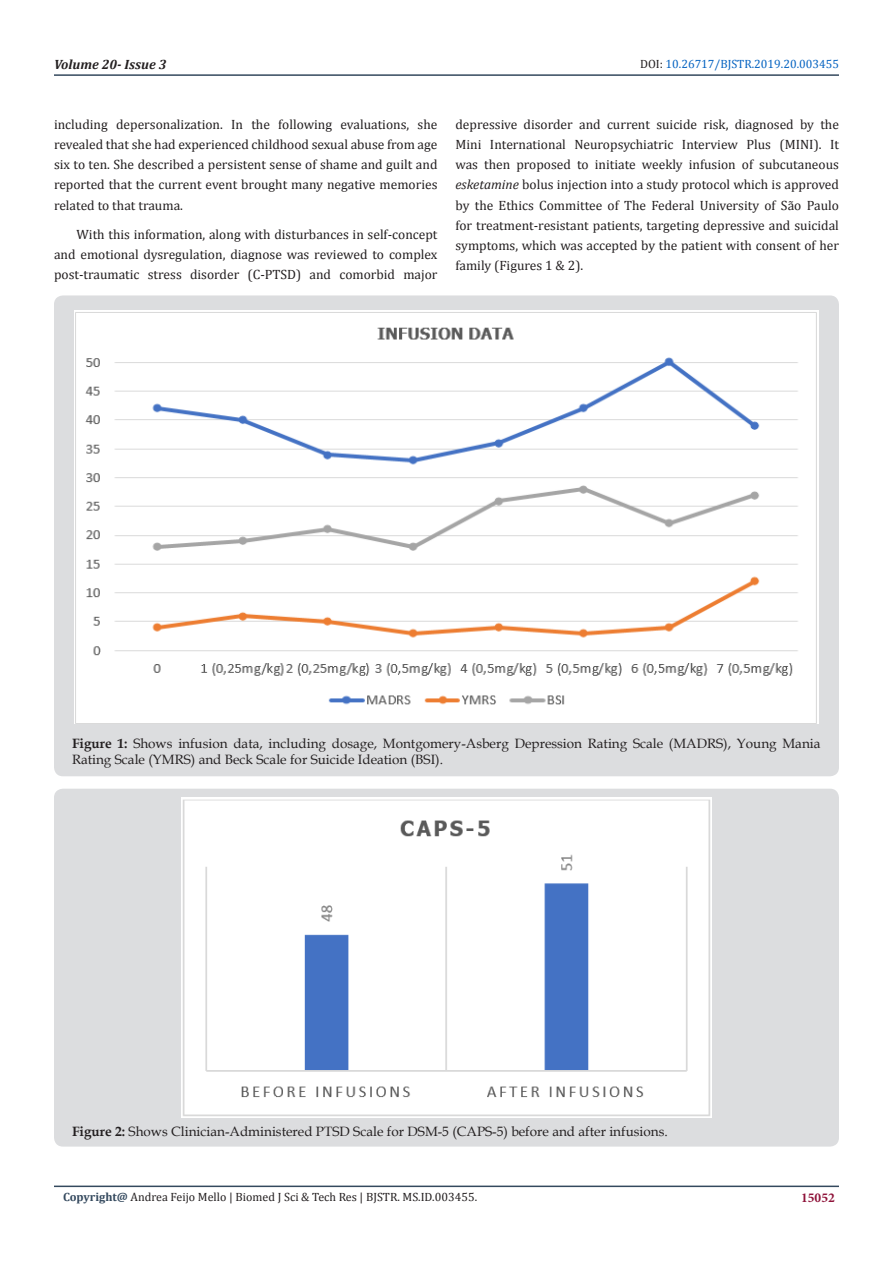
<style>
.page{position:relative;width:893px;height:1263px;background:#fff}
.page>*{position:absolute;margin:0;border:0;box-sizing:border-box;transform-origin:0 0}
.t1{font:13.5px/20.2px "Cambria";color:#231f20;text-align:justify}
.t2{font:13.5px/16.2px "Book Antiqua";color:#231f20}
.t3{font:italic 700 13.5px "Cambria";color:#231f20}
.t4{font:700 13.5px "Minion Pro";color:#8f133a}
.t5{font:12px "Cambria";color:#231f20}
.t6{font:12px "Cambria";color:#0563c1}
.s1{color:#231f20}
.s2{font-style:italic}
.s3{font-weight:700}
.s4{font-weight:700;color:#34495e}
</style>
<div class="page">
<hr style="left:54px;top:1185px;width:785px;height:2px;background:#34495e">
<hr style="left:54px;top:74px;width:785px;height:2px;background:#34495e">
<div style="left:54px;top:295px;width:785px;height:481px;background:#dcdddf;border-radius:9px"></div>
<img style="left:75px;top:311px;width:743px;height:413px">
<div style="left:54px;top:789px;width:785px;height:357px;background:#dcdddf;border-radius:9px"></div>
<img style="left:182px;top:797px;width:529px;height:320px">
<p class="t3" style="left:54px;top:55px;width:114px">Volume 20- Issue 3</p>
<p class="t6" style="left:640px;top:57px;width:200px"><span class="s1">DOI:</span> 10.26717/BJSTR.2019.20.003455</p>
<p class="t1" style="left:54px;top:114px;width:385px">including depersonalization. In the following evaluations, she revealed that she had experienced childhood sexual abuse from age six to ten. She described a persistent sense of shame and guilt and reported that the current event brought many negative memories related to that trauma.</p>
<p class="t1" style="left:54px;top:224px;width:385px;text-indent:22px">With this information, along with disturbances in self-concept and emotional dysregulation, diagnose was reviewed to complex post-traumatic stress disorder (C-PTSD) and comorbid major</p>
<p class="t1" style="left:455px;top:114px;width:385px">depressive disorder and current suicide risk, diagnosed by the Mini International Neuropsychiatric Interview Plus (MINI). It was then proposed to initiate weekly infusion of subcutaneous <span class="s2">esketamine</span> bolus injection into a study protocol which is approved by the Ethics Committee of The Federal University of São Paulo for treatment-resistant patients, targeting depressive and suicidal symptoms, which was accepted by the patient with consent of her family (Figures 1 &amp; 2).</p>
<p class="t2" style="left:72px;top:734px;width:750px"><span class="s3">Figure 1:</span> Shows infusion data, including dosage, Montgomery-Asberg Depression Rating Scale (MADRS), Young Mania<br>Rating Scale (YMRS) and Beck Scale for Suicide Ideation (BSI).</p>
<p class="t2" style="left:72px;top:1123px;width:597px"><span class="s3">Figure 2:</span> Shows Clinician-Administered PTSD Scale for DSM-5 (CAPS-5) before and after infusions.</p>
<p class="t5" style="left:63px;top:1190px;width:416px"><span class="s4">Copyright@</span> Andrea Feijo Mello | Biomed J Sci &amp; Tech Res | BJSTR. MS.ID.003455.</p>
<p class="t4" style="left:801px;top:1188px;width:35px">15052</p>
</div>
